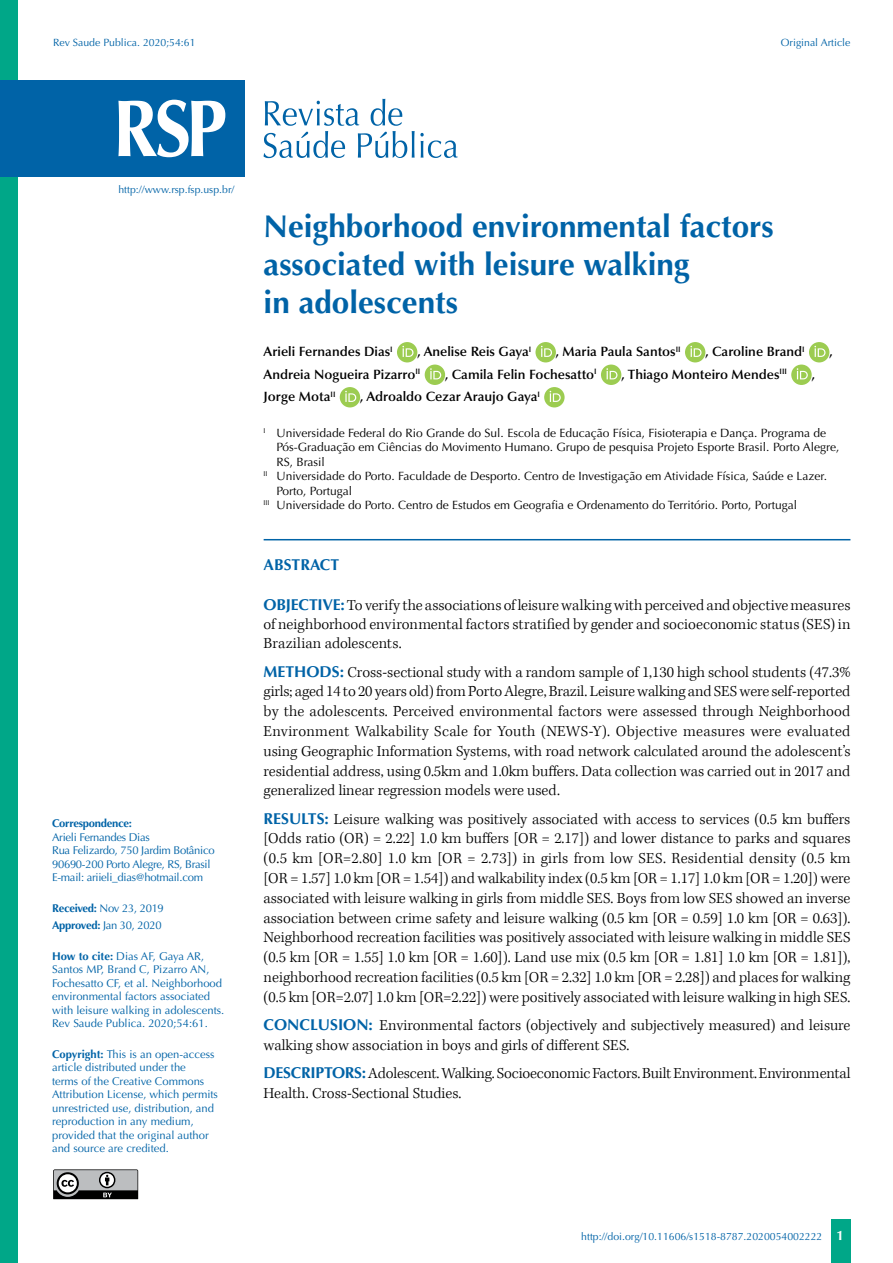
<style>
.page{position:relative;width:893px;height:1263px;background:#fff}
.page>*{position:absolute;margin:0;border:0;box-sizing:border-box;transform-origin:0 0}
.t1{font:700 31.5px/37.8px "Optima LT Std";color:#0063a7}
.t2{font:300 15.75px/19.8px "Kepler Std";color:#000;text-align:justify}
.t3{font:700 15.75px "Optima LT Std";color:#0063a7}
.t4{font:600 13.5px "Optima LT Std";color:#000}
.t5{font:12px "Optima LT Std";color:#000}
.t6{font:11.25px/13.5px "Optima LT Std";color:#0063a7}
.t7{font:11.25px/13.5px "Optima LT Std";letter-spacing:-.025em;color:#0063a7}
.t8{font:700 11.25px "Optima LT Std";letter-spacing:-.025em;color:#0063a7}
.t9{font:10.5px "Optima LT Std";color:#0063a7}
.s1{font-weight:700}
.s2{font-family:"Optima LT Std";font-weight:700;color:#0063a7}
.s3{font-weight:700;font-size:13.5px;color:#fff}
</style>
<div class="page">
<div style="left:831px;top:1220px;width:20px;height:43px;background:#00a788"></div>
<svg style="left:53px;top:1169px;width:85px;height:30px;background:#7e7f80"></svg>
<div style="left:0;top:0;width:18px;height:1263px;background:#00a788"></div>
<hr style="left:264px;top:539px;width:586px;height:1px;background:#0063a7">
<div style="left:397px;top:342px;width:20px;height:20px;background:#9ccc51;border-radius:50%"></div>
<svg style="left:402px;top:346px;width:11px;height:11px"></svg>
<div style="left:535px;top:342px;width:21px;height:20px;background:#9ccc51;border-radius:50%"></div>
<svg style="left:541px;top:346px;width:11px;height:11px"></svg>
<div style="left:685px;top:342px;width:20px;height:20px;background:#9ccc51;border-radius:50%"></div>
<svg style="left:690px;top:346px;width:11px;height:11px"></svg>
<div style="left:809px;top:342px;width:20px;height:20px;background:#9ccc51;border-radius:50%"></div>
<svg style="left:814px;top:346px;width:11px;height:11px"></svg>
<div style="left:425px;top:365px;width:20px;height:20px;background:#9ccc51;border-radius:50%"></div>
<svg style="left:430px;top:368px;width:11px;height:11px"></svg>
<div style="left:601px;top:365px;width:20px;height:20px;background:#9ccc51;border-radius:50%"></div>
<svg style="left:606px;top:368px;width:11px;height:11px"></svg>
<div style="left:791px;top:365px;width:21px;height:20px;background:#9ccc51;border-radius:50%"></div>
<svg style="left:797px;top:368px;width:11px;height:11px"></svg>
<div style="left:340px;top:387px;width:20px;height:20px;background:#9ccc51;border-radius:50%"></div>
<svg style="left:345px;top:391px;width:11px;height:11px"></svg>
<div style="left:544px;top:387px;width:21px;height:20px;background:#9ccc51;border-radius:50%"></div>
<svg style="left:550px;top:391px;width:11px;height:11px"></svg>
<svg style="left:263px;top:99px;width:195px;height:59px"></svg>
<div style="left:0;top:80px;width:244px;height:96px;background:#0063a7"></div>
<svg style="left:118px;top:100px;width:107px;height:57px"></svg>
<p class="t9" style="left:53px;top:36px;width:144px">Rev Saude Publica. 2020;54:61</p>
<p class="t9" style="left:781px;top:36px;width:71px">Original Article</p>
<p class="t9" style="left:118px;top:183px;width:117px">http://www.rsp.fsp.usp.br/</p>
<p class="t8" style="left:52px;top:817px;width:81px">Correspondence:</p>
<p class="t7" style="left:52px;top:830px;width:164px">Arieli Fernandes Dias<br>Rua Felizardo, 750 Jardim Botânico<br>90690-200 Porto Alegre, RS, Brasil<br>E-mail: ariieli_dias@hotmail.com</p>
<p class="t7" style="left:52px;top:899px;width:113px;line-height:17.7px"><span class="s1">Received:</span> Nov 23, 2019<br><span class="s1">Approved:</span> Jan 30, 2020</p>
<p class="t6" style="left:52px;top:949px;width:174px"><span class="s1">How to cite:</span> Dias AF, Gaya AR, Santos MP, Brand C, Pizarro AN, Fochesatto CF, et al. Neighborhood environmental factors associated with leisure walking in adolescents.<br>Rev Saude Publica. 2020;54:61.</p>
<p class="t6" style="left:52px;top:1047px;width:167px"><span class="s1">Copyright:</span> This is an open-access article distributed under the<br>terms of the Creative Commons<br>Attribution License, which permits unrestricted use, distribution, and reproduction in any medium, provided that the original author and source are credited.</p>
<h1 class="t1" style="left:264px;top:208px;width:512px">Neighborhood environmental factors associated with leisure walking<br>in adolescents</h1>
<p class="t4" style="left:264px;top:344px;width:131px">Arieli Fernandes Dias<sup>I</sup></p>
<p class="t4" style="left:417px;top:344px;width:115px">, Anelise Reis Gaya<sup>I</sup></p>
<p class="t4" style="left:556px;top:344px;width:126px">, Maria Paula Santos<sup>II</sup></p>
<p class="t4" style="left:705px;top:344px;width:101px">, Caroline Brand<sup>I</sup></p>
<p class="t4" style="left:829px;top:344px;width:5px">,</p>
<p class="t4" style="left:264px;top:366px;width:158px">Andreia Nogueira Pizarro<sup>II</sup></p>
<p class="t4" style="left:445px;top:366px;width:153px">, Camila Felin Fochesatto<sup>I</sup></p>
<p class="t4" style="left:621px;top:366px;width:167px">, Thiago Monteiro Mendes<sup>III</sup></p>
<p class="t4" style="left:812px;top:366px;width:5px">,</p>
<p class="t4" style="left:264px;top:389px;width:73px">Jorge Mota<sup>II</sup></p>
<p class="t4" style="left:360px;top:389px;width:181px">, Adroaldo Cezar Araujo Gaya<sup>I</sup></p>
<p class="t5" style="left:264px;top:426px;width:564px"><sup>I</sup> Universidade Federal do Rio Grande do Sul. Escola de Educação Física, Fisioterapia e Dança. Programa de</p>
<p class="t5" style="left:276px;top:440px;width:564px">Pós-Graduação em Ciências do Movimento Humano. Grupo de pesquisa Projeto Esporte Brasil. Porto Alegre,</p>
<p class="t5" style="left:276px;top:455px;width:50px">RS, Brasil</p>
<p class="t5" style="left:264px;top:469px;width:565px"><sup>II</sup> Universidade do Porto. Faculdade de Desporto. Centro de Investigação em Atividade Física, Saúde e Lazer.</p>
<p class="t5" style="left:276px;top:484px;width:77px">Porto, Portugal</p>
<p class="t5" style="left:264px;top:498px;width:535px"><sup>III</sup> Universidade do Porto. Centro de Estudos em Geografia e Ordenamento do Território. Porto, Portugal</p>
<p class="t3" style="left:264px;top:556px;width:77px">ABSTRACT</p>
<p class="t2" style="left:264px;top:597px;width:588px;line-height:18.9px"><span class="s2">OBJECTIVE:</span> To verify the associations of leisure walking with perceived and objective measures of neighborhood environmental factors stratified by gender and socioeconomic status (SES) in Brazilian adolescents.</p>
<p class="t2" style="left:264px;top:662px;width:588px"><span class="s2">METHODS:</span> Cross-sectional study with a random sample of 1,130 high school students (47.3% girls; aged 14 to 20 years old) from Porto Alegre, Brazil. Leisure walking and SES were self-reported by the adolescents. Perceived environmental factors were assessed through Neighborhood Environment Walkability Scale for Youth (NEWS-Y). Objective measures were evaluated using Geographic Information Systems, with road network calculated around the adolescent’s residential address, using 0.5km and 1.0km buffers. Data collection was carried out in 2017 and generalized linear regression models were used.</p>
<p class="t2" style="left:264px;top:809px;width:588px"><span class="s2">RESULTS:</span> Leisure walking was positively associated with access to services (0.5 km buffers [Odds ratio (OR) = 2.22] 1.0 km buffers [OR = 2.17]) and lower distance to parks and squares (0.5 km [OR=2.80] 1.0 km [OR = 2.73]) in girls from low SES. Residential density (0.5 km [OR = 1.57] 1.0 km [OR = 1.54]) and walkability index (0.5 km [OR = 1.17] 1.0 km [OR = 1.20]) were associated with leisure walking in girls from middle SES. Boys from low SES showed an inverse association between crime safety and leisure walking (0.5 km [OR = 0.59] 1.0 km [OR = 0.63]).<br>Neighborhood recreation facilities was positively associated with leisure walking in middle SES (0.5 km [OR = 1.55] 1.0 km [OR = 1.60]). Land use mix (0.5 km [OR = 1.81] 1.0 km [OR = 1.81]), neighborhood recreation facilities (0.5 km [OR = 2.32] 1.0 km [OR = 2.28]) and places for walking (0.5 km [OR=2.07] 1.0 km [OR=2.22]) were positively associated with leisure walking in high SES.</p>
<p class="t2" style="left:264px;top:1016px;width:588px"><span class="s2">CONCLUSION:</span> Environmental factors (objectively and subjectively measured) and leisure walking show association in boys and girls of different SES.</p>
<p class="t2" style="left:264px;top:1064px;width:588px"><span class="s2">DESCRIPTORS:</span>Adolescent. Walking. Socioeconomic Factors. Built Environment. Environmental<br>Health. Cross-Sectional Studies.</p>
<p class="t9" style="left:581px;top:1230px;width:264px">http://doi.org/10.11606/s1518-8787.2020054002222 <span class="s3">1</span></p>
</div>
